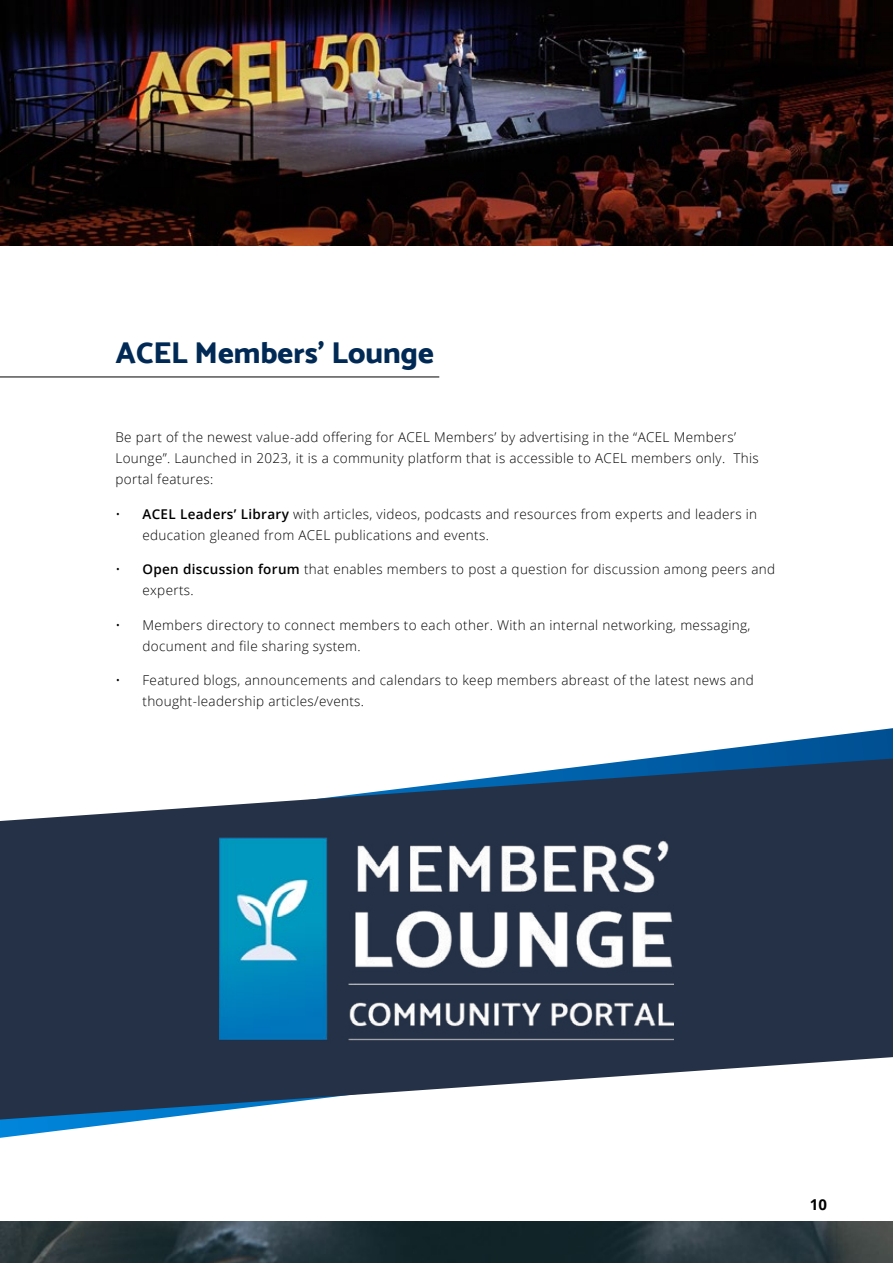
<style>
.page{position:relative;width:893px;height:1263px;background:#fff}
.page>*{position:absolute;margin:0;border:0;box-sizing:border-box;transform-origin:0 0}
.t1{font:30px "Mosk Extra Bold 800";color:#002a55}
.t2{font:700 15px "Open Sans";color:#000}
.t3{font:300 13.5px/21px "Open Sans";letter-spacing:.025em;color:#000}
.s1{font-weight:600}
</style>
<div class="page">
<svg style="left:0;top:728px;width:893px;height:410px"></svg>
<svg style="left:0;top:758px;width:893px;height:361px;fill:#253147"></svg>
<img style="left:0;top:0;width:893px;height:246px">
<img style="left:0;top:1221px;width:893px;height:42px">
<hr style="left:0;top:377px;width:439px;height:1px;background:#000">
<img style="left:219px;top:827px;width:455px;height:221px">
<h1 class="t1" style="left:115px;top:334px;width:320px">ACEL Members’ Lounge</h1>
<p class="t3" style="left:115px;top:426px;width:645px">Be part of the newest value-add offering for ACEL Members’ by advertising in the “ACEL Members’<br>Lounge”. Launched in 2023, it is a community platform that is accessible to ACEL members only. This portal features:</p>
<p class="t3" style="left:142px;top:503px;width:616px;text-indent:-27px">• <span class="s1">ACEL Leaders’ Library</span> with articles, videos, podcasts and resources from experts and leaders in education gleaned from ACEL publications and events.</p>
<p class="t3" style="left:142px;top:558px;width:634px;text-indent:-27px">• <span class="s1">Open discussion forum</span> that enables members to post a question for discussion among peers and experts.</p>
<p class="t3" style="left:142px;top:614px;width:609px;text-indent:-27px">• Members directory to connect members to each other. With an internal networking, messaging, document and file sharing system.</p>
<p class="t3" style="left:142px;top:669px;width:613px;text-indent:-27px">• Featured blogs, announcements and calendars to keep members abreast of the latest news and thought-leadership articles/events.</p>
<p class="t2" style="left:810px;top:1194px;width:19px">10</p>
</div>
